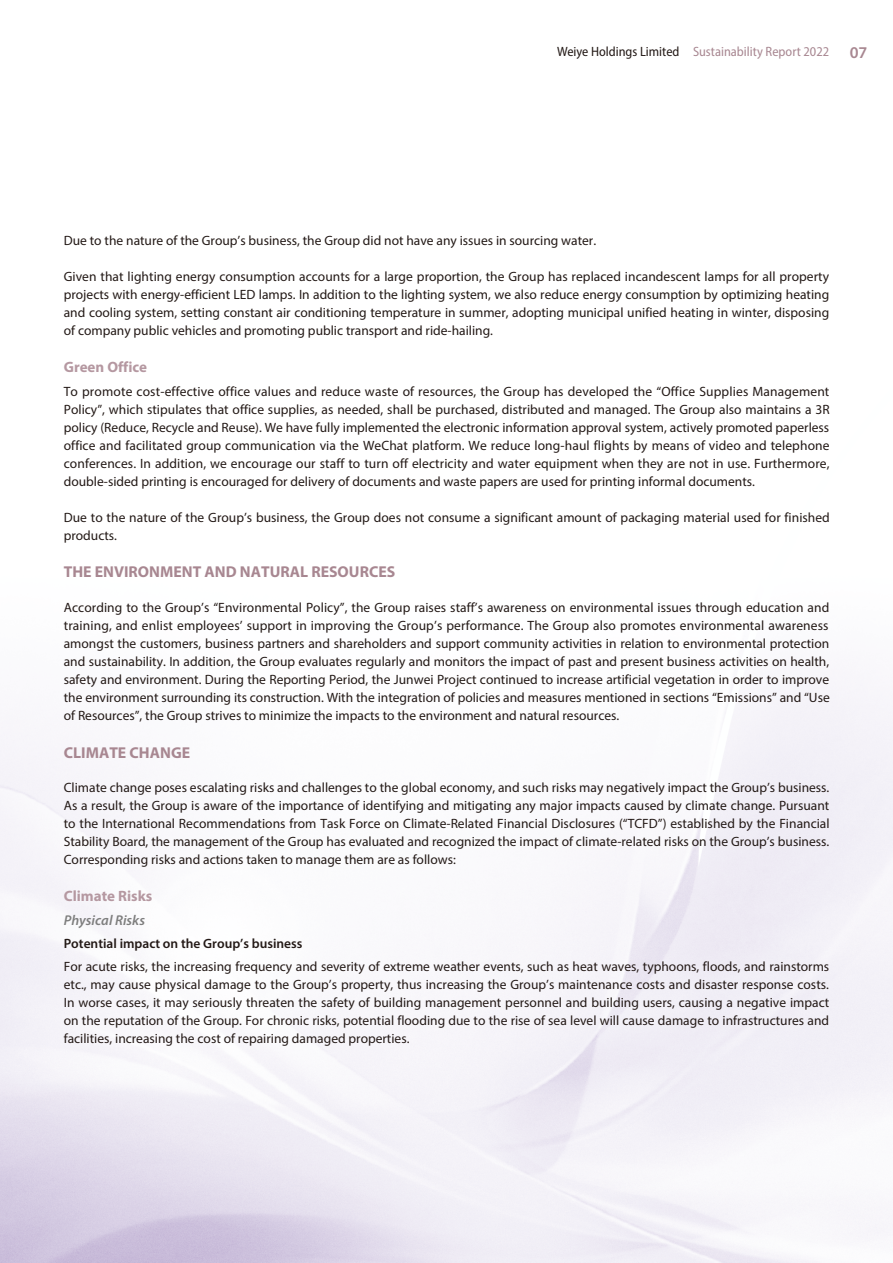
<style>
.page{position:relative;width:893px;height:1263px;background:#fff}
.page>*{position:absolute;margin:0;border:0;box-sizing:border-box;transform-origin:0 0}
.t1{font:700 15.75px "Myriad Pro";color:#a88791}
.t2{font:700 15px "Myriad Pro";color:#b598a1}
.t3{font:italic 600 14.25px "Myriad Pro";color:#7e7e7e}
.t4{font:13.5px/18px "Myriad Pro";color:#231916;text-align:justify}
.t5{font:semi-condensed 13.5px "Myriad Pro";color:#a88791}
.t6{font:600 13.5px "Myriad Pro";color:#231916}
.s1{color:#231916}
.s2{font-weight:600;font-stretch:normal;font-size:16.5px}
</style>
<div class="page">
<p class="t5" style="left:557px;top:44px;width:312px"><span class="s1">Weiye Holdings Limited</span> Sustainability Report 2022 <span class="s2">07</span></p>
<p class="t4" style="left:64px;top:231px;width:534px">Due to the nature of the Group’s business, the Group did not have any issues in sourcing water.</p>
<p class="t4" style="left:64px;top:267px;width:767px">Given that lighting energy consumption accounts for a large proportion, the Group has replaced incandescent lamps for all property projects with energy-efficient LED lamps. In addition to the lighting system, we also reduce energy consumption by optimizing heating and cooling system, setting constant air conditioning temperature in summer, adopting municipal unified heating in winter, disposing of company public vehicles and promoting public transport and ride-hailing.</p>
<p class="t2" style="left:64px;top:358px;width:85px">Green Office</p>
<p class="t4" style="left:64px;top:382px;width:767px">To promote cost-effective office values and reduce waste of resources, the Group has developed the “Office Supplies Management Policy”, which stipulates that office supplies, as needed, shall be purchased, distributed and managed. The Group also maintains a 3R policy (Reduce, Recycle and Reuse). We have fully implemented the electronic information approval system, actively promoted paperless office and facilitated group communication via the WeChat platform. We reduce long-haul flights by means of video and telephone conferences. In addition, we encourage our staff to turn off electricity and water equipment when they are not in use. Furthermore, double-sided printing is encouraged for delivery of documents and waste papers are used for printing informal documents.</p>
<p class="t4" style="left:64px;top:508px;width:767px">Due to the nature of the Group’s business, the Group does not consume a significant amount of packaging material used for finished products.</p>
<p class="t1" style="left:64px;top:562px;width:333px">THE ENVIRONMENT AND NATURAL RESOURCES</p>
<p class="t4" style="left:64px;top:598px;width:767px">According to the Group’s “Environmental Policy”, the Group raises staff’s awareness on environmental issues through education and training, and enlist employees’ support in improving the Group’s performance. The Group also promotes environmental awareness amongst the customers, business partners and shareholders and support community activities in relation to environmental protection and sustainability. In addition, the Group evaluates regularly and monitors the impact of past and present business activities on health, safety and environment. During the Reporting Period, the Junwei Project continued to increase artificial vegetation in order to improve the environment surrounding its construction. With the integration of policies and measures mentioned in sections “Emissions” and “Use of Resources”, the Group strives to minimize the impacts to the environment and natural resources.</p>
<p class="t1" style="left:64px;top:742px;width:128px">CLIMATE CHANGE</p>
<p class="t4" style="left:64px;top:778px;width:767px">Climate change poses escalating risks and challenges to the global economy, and such risks may negatively impact the Group’s business.<br>As a result, the Group is aware of the importance of identifying and mitigating any major impacts caused by climate change. Pursuant to the International Recommendations from Task Force on Climate-Related Financial Disclosures (“TCFD”) established by the Financial Stability Board, the management of the Group has evaluated and recognized the impact of climate-related risks on the Group’s business.<br>Corresponding risks and actions taken to manage them are as follows:</p>
<p class="t2" style="left:64px;top:886px;width:90px">Climate Risks</p>
<p class="t3" style="left:64px;top:911px;width:83px">Physical Risks</p>
<p class="t6" style="left:64px;top:935px;width:240px">Potential impact on the Group’s business</p>
<p class="t4" style="left:64px;top:957px;width:767px">For acute risks, the increasing frequency and severity of extreme weather events, such as heat waves, typhoons, floods, and rainstorms etc., may cause physical damage to the Group’s property, thus increasing the Group’s maintenance costs and disaster response costs.<br>In worse cases, it may seriously threaten the safety of building management personnel and building users, causing a negative impact on the reputation of the Group. For chronic risks, potential flooding due to the rise of sea level will cause damage to infrastructures and facilities, increasing the cost of repairing damaged properties.</p>
</div>
